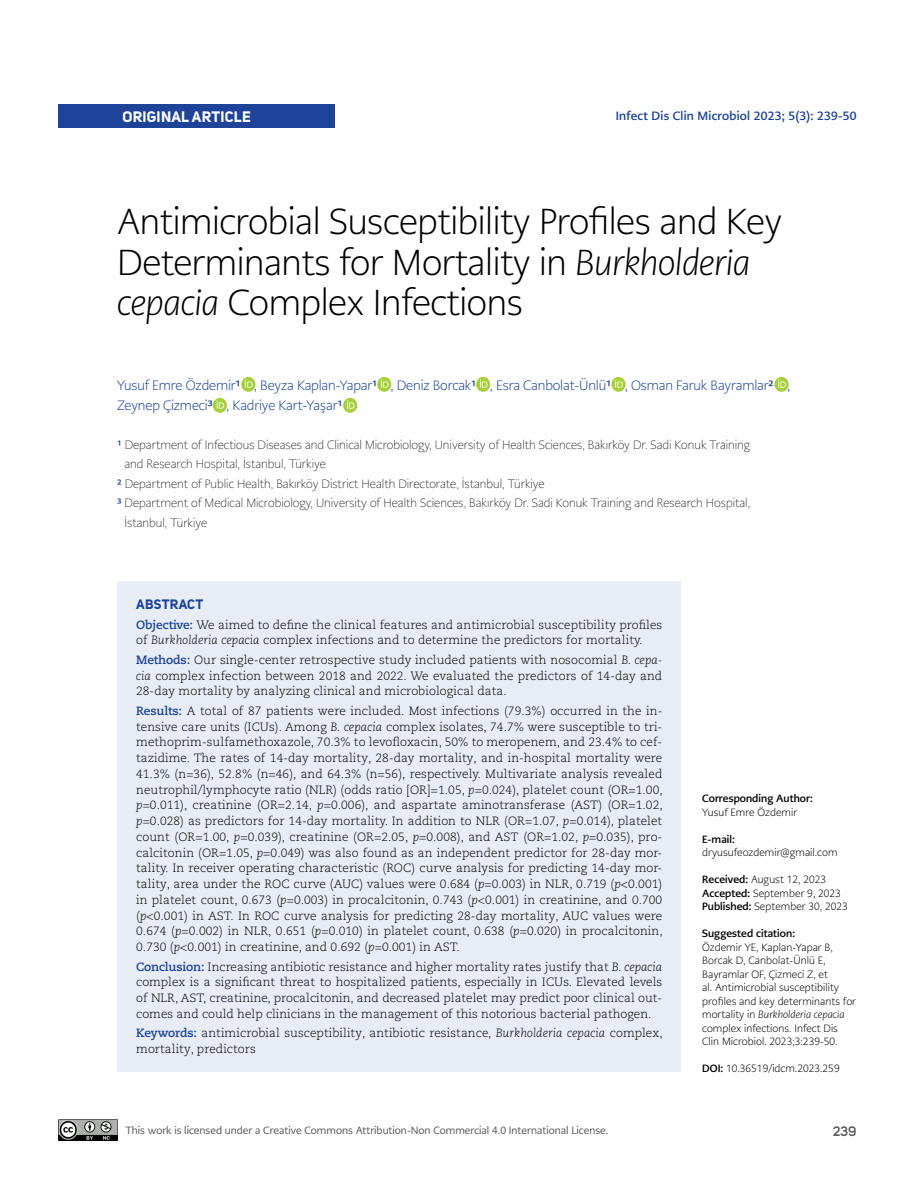
<style>
.page{position:relative;width:915px;height:1191px;background:#fff}
.page>*{position:absolute;margin:0;border:0;box-sizing:border-box;transform-origin:0 0}
.t1{font:300 36px/40.5px "PMN Caecilia Sans Head";letter-spacing:-.01em;color:#000}
.t2{font:700 15px "Uni Sans";letter-spacing:.02em;color:#fff}
.t3{font:300 13.5px/19.5px "PMN Caecilia Sans Head";letter-spacing:-.01em;color:#1d4498}
.t4{font:700 13.5px "Uni Sans";letter-spacing:.02em;color:#1d4498}
.t5{font:600 13.5px "Uni Sans";color:#58595b}
.t6{font:300 12px/15.8px "Caecilia LT Pro 45";letter-spacing:.005em;color:#000;text-align:justify}
.t7{font:200 12px "PMN Caecilia Sans Head";color:#000101}
.t8{font:700 12px "PMN Caecilia Sans Head";letter-spacing:.02em;color:#1d4498}
.t9{font:300 10.5px/13.5px "PMN Caecilia Sans Head";letter-spacing:.005em;color:#000}
.t10{font:10.5px "PMN Caecilia Sans Head";color:#58595b}
.t11{font:700 10.5px "PMN Caecilia Sans Head";letter-spacing:.005em;color:#000}
.s1{font-style:italic}
.s2{font-weight:700}
.s3{font-weight:700;color:#1d4498}
.s4{font-family:"Caecilia LT Pro 75";font-weight:700;color:#1d4498}
.s5{font-family:"Caecilia LT Pro 46";font-style:italic}
</style>
<div class="page">
<div style="left:58px;top:104px;width:277px;height:24px;background:#1d4498"></div>
<img style="left:58px;top:1119px;width:59px;height:21px">
<div style="left:241px;top:377px;width:14px;height:15px;background:#a6cf38;border-radius:50%"></div>
<svg style="left:245px;top:379px;width:8px;height:9px"></svg>
<div style="left:213px;top:398px;width:14px;height:15px;background:#a6cf38;border-radius:50%"></div>
<svg style="left:216px;top:400px;width:8px;height:9px"></svg>
<div style="left:343px;top:398px;width:14px;height:15px;background:#a6cf38;border-radius:50%"></div>
<svg style="left:347px;top:400px;width:7px;height:9px"></svg>
<div style="left:377px;top:377px;width:14px;height:15px;background:#a6cf38;border-radius:50%"></div>
<svg style="left:381px;top:379px;width:7px;height:9px"></svg>
<div style="left:476px;top:377px;width:14px;height:15px;background:#a6cf38;border-radius:50%"></div>
<svg style="left:480px;top:379px;width:7px;height:9px"></svg>
<svg style="left:611px;top:377px;width:14px;height:15px"></svg>
<svg style="left:615px;top:379px;width:7px;height:9px"></svg>
<svg style="left:774px;top:377px;width:14px;height:15px"></svg>
<svg style="left:778px;top:379px;width:7px;height:9px"></svg>
<div style="left:117px;top:581px;width:563px;height:490px;background:#e8edf5"></div>
<p class="t2" style="left:122px;top:107px;width:130px">ORIGINAL ARTICLE</p>
<p class="t8" style="left:615px;top:108px;width:242px">Infect Dis Clin Microbiol 2023; 5(3): 239-50</p>
<h1 class="t1" style="left:117px;top:201px;width:666px">Antimicrobial Susceptibility Profiles and Key<br>Determinants for Mortality in <span class="s1">Burkholderia cepacia</span> Complex Infections</h1>
<p class="t3" style="left:117px;top:375px;width:674px">Yusuf Emre Özdemir<span class="s2">1</span> , Beyza Kaplan-Yapar<span class="s2">1</span> , Deniz Borcak<span class="s2">1</span> , Esra Canbolat-Ünlü<span class="s2">1</span> , Osman Faruk Bayramlar<span class="s2">2</span> ,<br>Zeynep Çizmeci<span class="s2">3</span> , Kadriye Kart-Yaşar<span class="s2">1</span></p>
<p class="t7" style="left:117px;top:437px;width:634px"><span class="s3">¹</span> Department of Infectious Diseases and Clinical Microbiology, University of Health Sciences, Bakırköy Dr. Sadi Konuk Training</p>
<p class="t7" style="left:124px;top:457px;width:203px">and Research Hospital, İstanbul, Türkiye</p>
<p class="t7" style="left:117px;top:476px;width:429px"><span class="s3">2</span> Department of Public Health, Bakırköy District Health Directorate, İstanbul, Türkiye</p>
<p class="t7" style="left:117px;top:496px;width:634px"><span class="s3">3</span> Department of Medical Microbiology, University of Health Sciences, Bakırköy Dr. Sadi Konuk Training and Research Hospital,</p>
<p class="t7" style="left:124px;top:515px;width:84px">İstanbul, Türkiye</p>
<p class="t4" style="left:136px;top:596px;width:69px">ABSTRACT</p>
<p class="t6" style="left:136px;top:616px;width:527px"><span class="s4">Objective:</span> We aimed to define the clinical features and antimicrobial susceptibility profiles of <span class="s5">Burkholderia cepacia</span> complex infections and to determine the predictors for mortality.</p>
<p class="t6" style="left:136px;top:651px;width:527px"><span class="s4">Methods:</span> Our single-center retrospective study included patients with nosocomial <span class="s5">B. cepa&shy;cia</span> complex infection between 2018 and 2022. We evaluated the predictors of 14-day and 28-day mortality by analyzing clinical and microbiological data.</p>
<p class="t6" style="left:136px;top:702px;width:528px"><span class="s4">Results:</span> A total of 87 patients were included. Most infections (79.3%) occurred in the in&shy;tensive care units (ICUs). Among <span class="s5">B. cepacia</span> complex isolates, 74.7% were susceptible to tri&shy;methoprim-sulfamethoxazole, 70.3% to levofloxacin, 50% to meropenem, and 23.4% to cef&shy;tazidime. The rates of 14-day mortality, 28-day mortality, and in-hospital mortality were 41.3% (n=36), 52.8% (n=46), and 64.3% (n=56), respectively. Multivariate analysis revealed neutrophil/lymphocyte ratio (NLR) (odds ratio [OR]=1.05, <span class="s5">p</span>=0.024), platelet count (OR=1.00, <span class="s5">p</span>=0.011), creatinine (OR=2.14, <span class="s5">p</span>=0.006), and aspartate aminotransferase (AST) (OR=1.02, <span class="s5">p</span>=0.028) as predictors for 14-day mortality. In addition to NLR (OR=1.07, <span class="s5">p</span>=0.014), platelet count (OR=1.00, <span class="s5">p</span>=0.039), creatinine (OR=2.05, <span class="s5">p</span>=0.008), and AST (OR=1.02, <span class="s5">p</span>=0.035), pro&shy;calcitonin (OR=1.05, <span class="s5">p</span>=0.049) was also found as an independent predictor for 28-day mor&shy;tality. In receiver operating characteristic (ROC) curve analysis for predicting 14-day mor&shy;tality, area under the ROC curve (AUC) values were 0.684 (<span class="s5">p</span>=0.003) in NLR, 0.719 (<span class="s5">p</span>&lt;0.001) in platelet count, 0.673 (<span class="s5">p</span>=0.003) in procalcitonin, 0.743 (<span class="s5">p</span>&lt;0.001) in creatinine, and 0.700 (<span class="s5">p</span>&lt;0.001) in AST. In ROC curve analysis for predicting 28-day mortality, AUC values were 0.674 (<span class="s5">p</span>=0.002) in NLR, 0.651 (<span class="s5">p</span>=0.010) in platelet count, 0.638 (<span class="s5">p</span>=0.020) in procalcitonin, 0.730 (<span class="s5">p</span>&lt;0.001) in creatinine, and 0.692 (<span class="s5">p</span>=0.001) in AST.</p>
<p class="t6" style="left:136px;top:958px;width:527px"><span class="s4">Conclusion:</span> Increasing antibiotic resistance and higher mortality rates justify that <span class="s5">B. cepacia </span>complex is a significant threat to hospitalized patients, especially in ICUs. Elevated levels of NLR, AST, creatinine, procalcitonin, and decreased platelet may predict poor clinical out&shy;comes and could help clinicians in the management of this notorious bacterial pathogen.</p>
<p class="t6" style="left:136px;top:1025px;width:528px"><span class="s4">Keywords:</span> antimicrobial susceptibility, antibiotic resistance, <span class="s5">Burkholderia cepacia</span> complex, mortality, predictors</p>
<p class="t10" style="left:125px;top:1123px;width:484px">This work is licensed under a Creative Commons Attribution-Non Commercial 4.0 International License.</p>
<p class="t11" style="left:702px;top:791px;width:112px">Corresponding Author:</p>
<p class="t9" style="left:702px;top:805px;width:96px">Yusuf Emre Özdemir</p>
<p class="t11" style="left:702px;top:832px;width:34px">E-mail:</p>
<p class="t9" style="left:702px;top:846px;width:137px">dryusufeozdemir@gmail.com</p>
<p class="t9" style="left:702px;top:873px;width:147px"><span class="s2">Received:</span> August 12, 2023<br><span class="s2">Accepted:</span> September 9, 2023<br><span class="s2">Published:</span> September 30, 2023</p>
<p class="t11" style="left:702px;top:926px;width:94px">Suggested citation:</p>
<p class="t9" style="left:702px;top:940px;width:155px">Özdemir YE, Kaplan-Yapar B,<br>Borcak D, Canbolat-Ünlü E,<br>Bayramlar OF, Çizmeci Z, et<br>al. Antimicrobial susceptibility profiles and key determinants for mortality in <span class="s1">Burkholderia cepacia </span>complex infections. Infect Dis<br>Clin Microbiol. 2023;3:239-50.</p>
<p class="t9" style="left:702px;top:1062px;width:139px"><span class="s2">DOI:</span> 10.36519/idcm.2023.259</p>
<p class="t5" style="left:832px;top:1123px;width:25px">239</p>
</div>
